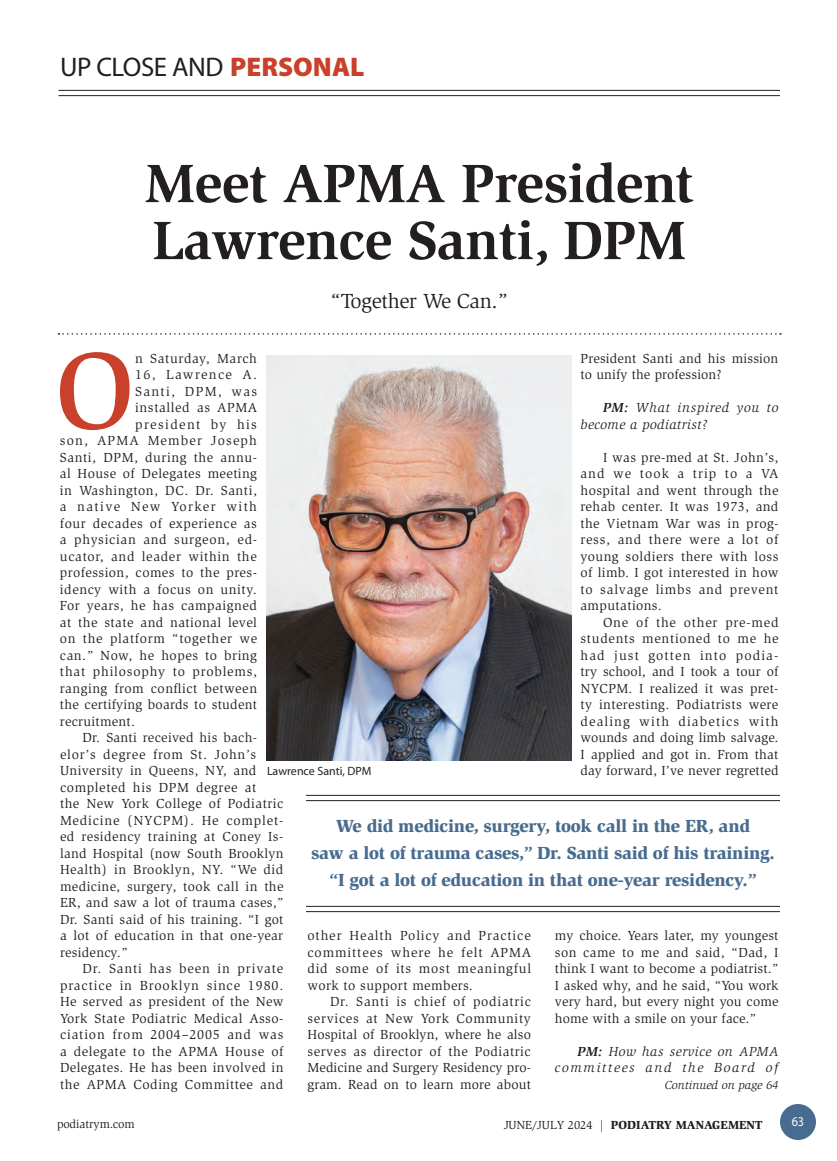
<style>
.page{position:relative;width:837px;height:1161px;background:#fff}
.page>*{position:absolute;margin:0;border:0;box-sizing:border-box;transform-origin:0 0}
._2011-Intl_Cap{font:500 112.05px "Slimbach";color:#c9402b}
._2011-Headline{font:700 55.5px/57px "Slimbach";letter-spacing:-.01em;color:#231f20}
.t1{font:27px "Myriad Pro";letter-spacing:-.015em;color:#231f20}
._2011-Deck{font:21px "Slimbach";letter-spacing:-.015em;color:#231f20}
._2011-Callout{font:900 18px "Slimbach";letter-spacing:-.015em;color:#486c8f}
._2011-Global_Text{font:13.5px/16.5px "Slimbach";letter-spacing:.025em;color:#231f20;text-align:justify}
._2011-Intl_Cap-2{font:13.5px "Slimbach";letter-spacing:.04em;color:#231f20}
._2011-Global_Text-2{font:italic 13.5px/16.5px "Slimbach";letter-spacing:.12em;color:#231f20;text-align:right}
._2011-Intl_Cap-3{font:13.5px "Slimbach";letter-spacing:.02em;color:#231f20}
._2011-Global_Text-3{font:italic 13.5px/16.5px "Slimbach";letter-spacing:.03em;color:#231f20}
._2011-Intl_Cap-4{font:13.5px "Slimbach";letter-spacing:.1em;color:#231f20}
._2011-Intl_Cap-5{font:13.5px "Slimbach";letter-spacing:.06em;color:#231f20}
._2011-Intl_Cap-6{font:13.5px "Slimbach";letter-spacing:.085em;color:#231f20}
._2011-Intl_Cap-7{font:13.5px "Slimbach";letter-spacing:.105em;color:#231f20}
._2011-Intl_Cap-8{font:13.5px "Slimbach";letter-spacing:.095em;color:#231f20}
.t2{font:13.5px "Myriad Pro";color:#fff;scale:.9 1}
.t3{font:900 12px "Slimbach";color:#231f20}
.t4{font:12px "Myriad Pro";color:#231f20}
.t5{font:italic 12px "Slimbach";color:#231f20}
.t6{font:12px "Slimbach";color:#231f20}
.s1{font-weight:900;color:#c9402b}
.s2{font-weight:700}
.s3{font-weight:400}
</style>
<div class="page">
<hr style="left:58px;top:90px;width:722px;height:1px;background:#231f20">
<hr style="left:58px;top:95px;width:722px;height:1px;background:#231f20">
<svg style="left:58px;top:333px;width:723px;height:2px"></svg>
<img style="left:266px;top:356px;width:306px;height:404px">
<div style="left:780px;top:1104px;width:36px;height:36px;background:#486c8f;border-radius:50%"></div>
<hr style="left:306px;top:795px;width:474px;height:1px;background:#231f20">
<hr style="left:306px;top:800px;width:474px;height:1px;background:#231f20">
<hr style="left:306px;top:906px;width:474px;height:1px;background:#231f20">
<hr style="left:306px;top:911px;width:474px;height:1px;background:#231f20">
<p class="t1" style="left:60px;top:52px;width:306px">UP CLOSE AND <span class="s1">PERSONAL</span></p>
<p class="_2011-Headline" style="left:145px;top:155px;width:550px">Meet APMA President<br>Lawrence Santi, DPM</p>
<p class="_2011-Deck" style="left:331px;top:289px;width:178px">“Together We Can.”</p>
<p class="_2011-Intl_Cap" style="left:55px;top:324px;width:80px">O</p>
<p class="_2011-Intl_Cap-2" style="left:135px;top:350px;width:123px">n Saturday, March</p>
<p class="_2011-Global_Text" style="left:580px;top:350px;width:199px">President Santi and his mission to unify the profession?</p>
<p class="_2011-Global_Text-3" style="left:580px;top:399px;width:199px;text-indent:23px"><span class="s2">PM:</span> What inspired you to become a podiatrist?</p>
<p class="_2011-Global_Text" style="left:580px;top:449px;width:200px;text-indent:23px">I was pre-med at St. John’s, and we took a trip to a VA hospital and went through the rehab center. It was 1973, and the Vietnam War was in prog&shy;ress, and there were a lot of young soldiers there with loss of limb. I got interested in how to salvage limbs and prevent amputations.</p>
<p class="_2011-Global_Text" style="left:580px;top:614px;width:200px;text-indent:23px">One of the other pre-med students mentioned to me he had just gotten into podia&shy;try school, and I took a tour of NYCPM. I realized it was pret&shy;ty interesting. Podiatrists were dealing with diabetics with wounds and doing limb salvage.<br>I applied and got in. From that day forward, I’ve never regretted</p>
<p class="_2011-Intl_Cap-4" style="left:135px;top:367px;width:123px">16, Lawrence A.</p>
<p class="_2011-Intl_Cap-8" style="left:135px;top:383px;width:123px">Santi, DPM, was</p>
<p class="_2011-Intl_Cap-2" style="left:135px;top:400px;width:123px">installed as APMA</p>
<p class="_2011-Intl_Cap-4" style="left:135px;top:416px;width:123px">president by his</p>
<p class="_2011-Intl_Cap-6" style="left:60px;top:433px;width:198px">son, APMA Member Joseph</p>
<p class="_2011-Intl_Cap-2" style="left:60px;top:449px;width:199px">Santi, DPM, during the annu-</p>
<p class="_2011-Intl_Cap-2" style="left:60px;top:466px;width:199px">al House of Delegates meeting</p>
<p class="_2011-Intl_Cap-2" style="left:60px;top:482px;width:199px">in Washington, DC. Dr. Santi,</p>
<p class="_2011-Intl_Cap-7" style="left:60px;top:499px;width:199px">a native New Yorker with</p>
<p class="_2011-Intl_Cap-2" style="left:60px;top:515px;width:198px">four decades of experience as</p>
<p class="_2011-Intl_Cap-2" style="left:60px;top:532px;width:199px">a physician and surgeon, ed-</p>
<p class="_2011-Intl_Cap-2" style="left:60px;top:548px;width:198px">ucator, and leader within the</p>
<p class="_2011-Intl_Cap-2" style="left:60px;top:565px;width:199px">profession, comes to the pres-</p>
<p class="_2011-Intl_Cap-2" style="left:60px;top:581px;width:198px">idency with a focus on unity.</p>
<p class="_2011-Intl_Cap-2" style="left:60px;top:598px;width:198px">For years, he has campaigned</p>
<p class="_2011-Intl_Cap-2" style="left:60px;top:614px;width:199px">at the state and national level</p>
<p class="_2011-Intl_Cap-2" style="left:60px;top:631px;width:199px">on the platform “together we</p>
<p class="_2011-Intl_Cap-2" style="left:60px;top:647px;width:198px">can.” Now, he hopes to bring</p>
<p class="_2011-Intl_Cap-5" style="left:60px;top:664px;width:199px">that philosophy to problems,</p>
<p class="_2011-Intl_Cap-2" style="left:60px;top:680px;width:199px">ranging from conflict between</p>
<p class="_2011-Intl_Cap-3" style="left:60px;top:697px;width:199px">the certifying boards to student</p>
<p class="_2011-Intl_Cap-3" style="left:60px;top:713px;width:77px">recruitment.</p>
<p class="_2011-Global_Text" style="left:60px;top:729px;width:225px;text-align:left;text-indent:23px">Dr. Santi received his bach&shy;elor’s degree from St. John’s<br>University in Queens, NY, and completed his DPM degree at<br>the New York College of Podiatric<br>Medicine (NYCPM). He complet&shy;ed residency training at Coney Is&shy;land Hospital (now South Brooklyn<br>Health) in Brooklyn, NY. “We did medicine, surgery, took call in the<br>ER, and saw a lot of trauma cases,”<br>Dr. Santi said of his training. “I got a lot of education in that one-year residency.”</p>
<p class="_2011-Global_Text" style="left:60px;top:960px;width:225px;text-indent:23px">Dr. Santi has been in private practice in Brooklyn since 1980.<br>He served as president of the New York State Podiatric Medical Asso&shy;ciation from 2004–2005 and was a delegate to the APMA House of Delegates. He has been involved in the APMA Coding Committee and</p>
<p class="t4" style="left:267px;top:764px;width:106px">Lawrence Santi, DPM</p>
<p class="_2011-Callout" style="left:336px;top:814px;width:416px">We did medicine, surgery, took call in the ER, and</p>
<p class="_2011-Callout" style="left:311px;top:841px;width:465px">saw a lot of trauma cases,” Dr. Santi said of his training.</p>
<p class="_2011-Callout" style="left:330px;top:868px;width:428px">“I got a lot of education in that one-year residency.”</p>
<p class="_2011-Global_Text" style="left:555px;top:927px;width:225px">my choice. Years later, my youngest son came to me and said, “Dad, I think I want to become a podiatrist.” I asked why, and he said, “You work very hard, but every night you come home with a smile on your face.”</p>
<p class="_2011-Global_Text-2" style="left:555px;top:1043px;width:225px"><span class="s2">PM:</span> How has service on APMA committees and the Board of</p>
<p class="_2011-Global_Text" style="left:308px;top:927px;width:225px">other Health Policy and Practice committees where he felt APMA did some of its most meaningful work to support members.</p>
<p class="_2011-Global_Text" style="left:308px;top:993px;width:225px;text-indent:23px">Dr. Santi is chief of podiatric services at New York Community Hospital of Brooklyn, where he also serves as director of the Podiatric Medicine and Surgery Residency pro&shy;gram. Read on to learn more about</p>
<p class="t5" style="left:665px;top:1078px;width:115px">Continued on page 64</p>
<p class="t6" style="left:57px;top:1117px;width:79px">podiatrym.com</p>
<p class="t3" style="left:504px;top:1117px;width:260px"><span class="s3">JUNE/JULY 2024 |</span> PODIATRY MANAGEMENT</p>
<p class="t2" style="left:792px;top:1114px;width:15px">63</p>
</div>
